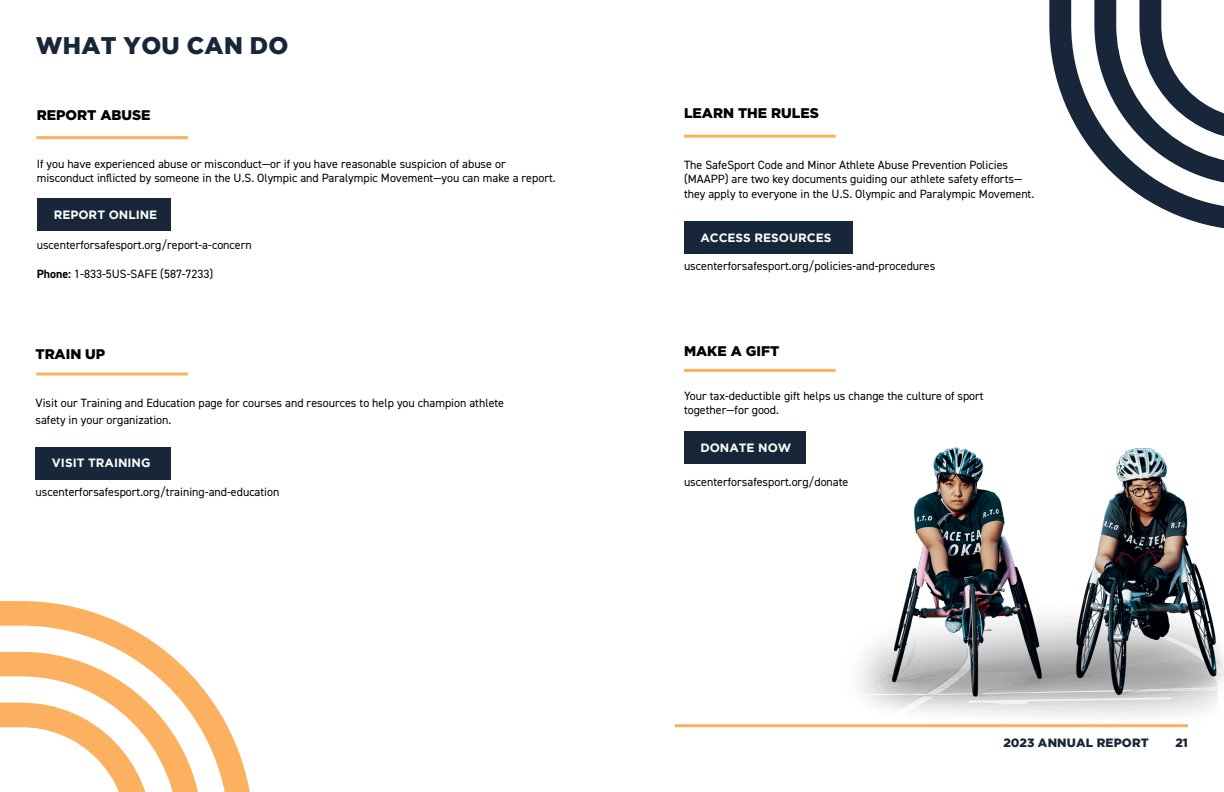
<style>
.page{position:relative;width:1224px;height:792px;background:#fff}
.page>*{position:absolute;margin:0;border:0;box-sizing:border-box;transform-origin:0 0}
.t1{font:900 24px "Gotham";letter-spacing:.015em;color:#172638}
.t2{font:900 14px "Gotham";color:#000}
.t3{font:12px/14.4px "DIN2014";color:#000}
.t4{font:700 12px "Gotham";color:#fff}
.t5{font:900 12px "Gotham";letter-spacing:.015em;color:#172638}
.s1{font-weight:700}
</style>
<div class="page">
<svg style="left:1049px;top:0;width:175px;height:229px"></svg>
<svg style="left:0;top:601px;width:250px;height:191px"></svg>
<hr style="left:675px;top:724px;width:513px;height:3px;background:#fcb061">
<div style="left:37px;top:198px;width:134px;height:33px;background:#172638"></div>
<hr style="left:36px;top:136px;width:152px;height:3px;background:#fcb061">
<hr style="left:36px;top:372px;width:152px;height:3px;background:#fcb061">
<hr style="left:684px;top:135px;width:152px;height:3px;background:#fcb061">
<hr style="left:684px;top:369px;width:152px;height:3px;background:#fcb061">
<div style="left:36px;top:447px;width:135px;height:32px;background:#172638"></div>
<div style="left:684px;top:221px;width:168px;height:32px;background:#172638"></div>
<div style="left:684px;top:431px;width:122px;height:33px;background:#172638"></div>
<img style="left:831px;top:447px;width:393px;height:281px">
<p class="t1" style="left:36px;top:31px;width:254px">WHAT YOU CAN DO</p>
<p class="t2" style="left:37px;top:107px;width:115px">REPORT ABUSE</p>
<p class="t3" style="left:37px;top:157px;width:520px">If you have experienced abuse or misconduct—or if you have reasonable suspicion of abuse or misconduct inflicted by someone in the U.S. Olympic and Paralympic Movement—you can make a report.</p>
<p class="t4" style="left:54px;top:207px;width:105px">REPORT ONLINE</p>
<p class="t3" style="left:37px;top:238px;width:217px">uscenterforsafesport.org/report-a-concern</p>
<p class="t3" style="left:37px;top:266px;width:178px"><span class="s1">Phone:</span> 1-833-5US-SAFE (587-7233)</p>
<p class="t2" style="left:36px;top:346px;width:71px">TRAIN UP</p>
<p class="t3" style="left:36px;top:395px;width:470px;line-height:17px">Visit our Training and Education page for courses and resources to help you champion athlete safety in your organization.</p>
<p class="t4" style="left:52px;top:456px;width:100px">VISIT TRAINING</p>
<p class="t3" style="left:36px;top:485px;width:245px">uscenterforsafesport.org/training-and-education</p>
<p class="t2" style="left:684px;top:105px;width:136px">LEARN THE RULES</p>
<p class="t3" style="left:684px;top:157px;width:352px">The SafeSport Code and Minor Athlete Abuse Prevention Policies (MAAPP) are two key documents guiding our athlete safety efforts— they apply to everyone in the U.S. Olympic and Paralympic Movement.</p>
<p class="t4" style="left:700px;top:230px;width:133px">ACCESS RESOURCES</p>
<p class="t3" style="left:684px;top:258px;width:253px">uscenterforsafesport.org/policies-and-procedures</p>
<p class="t2" style="left:684px;top:343px;width:97px">MAKE A GIFT</p>
<p class="t3" style="left:684px;top:388px;width:301px">Your tax-deductible gift helps us change the culture of sport together—for good.</p>
<p class="t4" style="left:700px;top:441px;width:93px">DONATE NOW</p>
<p class="t3" style="left:684px;top:474px;width:166px">uscenterforsafesport.org/donate</p>
<p class="t5" style="left:1003px;top:736px;width:147px">2023 ANNUAL REPORT</p>
<p class="t5" style="left:1175px;top:736px;width:14px">21</p>
</div>
